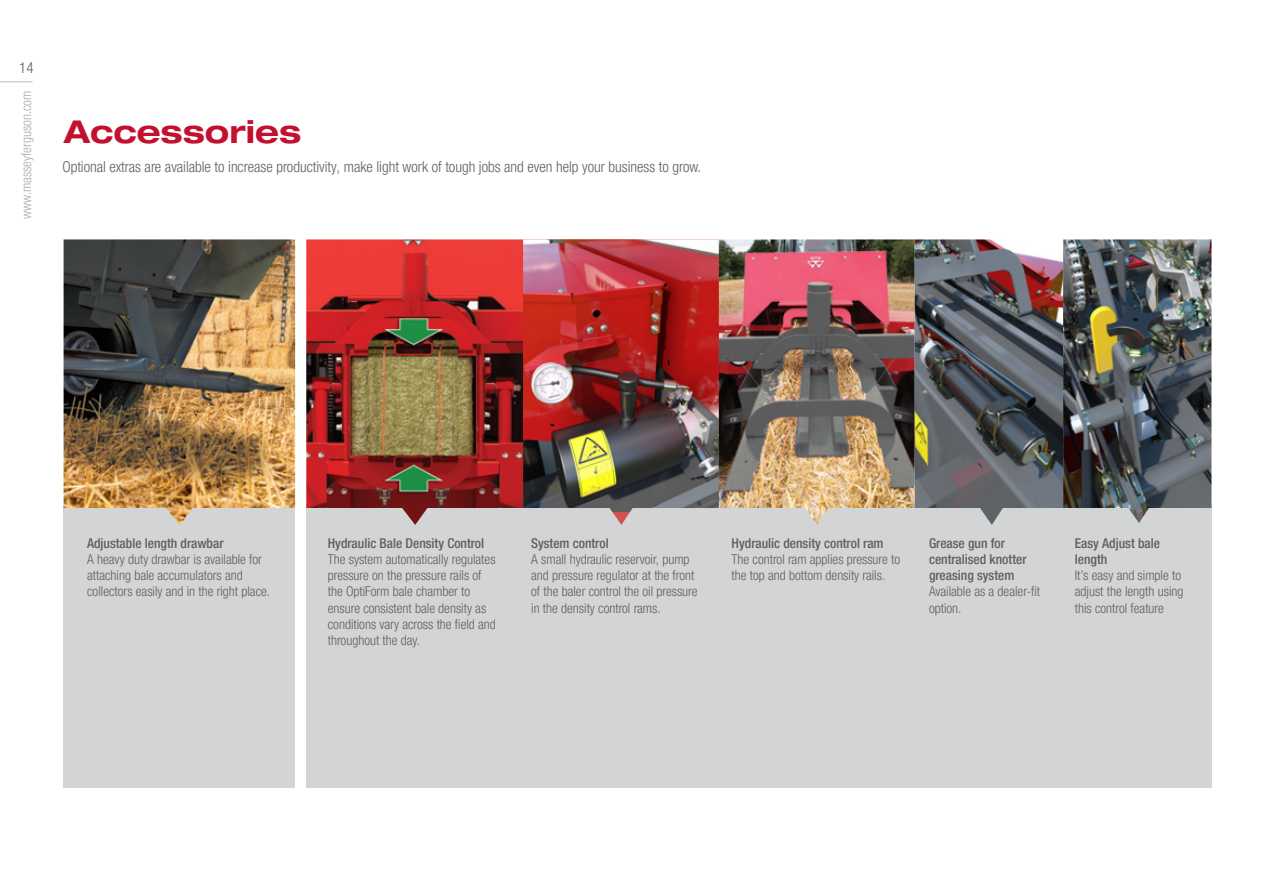
<style>
.page{position:relative;width:1263px;height:893px;background:#fff}
.page>*{position:absolute;margin:0;border:0;box-sizing:border-box;transform-origin:0 0}
.t1{font:700 expanded 31.5px "Helvetica Neue";color:#c3102f}
.t2{font:300 condensed 15px "Helvetica Neue LTW1 G";color:#5f5f62}
.t3{font:300 condensed 13.5px/16.2px "Helvetica Neue LTW1 G";color:#5f5f62}
.t4{font:500 condensed 13.5px/16.2px "Helvetica Neue LTW1 G";color:#5f5f62}
.t5{font:300 condensed 13.5px "Helvetica Neue LTW1 G";color:#abacb0}
.s1{font-weight:500}
</style>
<div class="page">
<div style="left:63px;top:504px;width:232px;height:284px;background:#d3d4d6"></div>
<div style="left:306px;top:504px;width:905px;height:284px;background:#d3d4d6"></div>
<img style="left:523px;top:239px;width:196px;height:273px">
<img style="left:719px;top:239px;width:344px;height:286px">
<img style="left:1063px;top:239px;width:148px;height:284px">
<img style="left:306px;top:239px;width:217px;height:286px">
<img style="left:64px;top:239px;width:231px;height:286px">
<hr style="left:0;top:81px;width:33px;height:1px;background:#babbbe">
<p class="t2" style="left:19px;top:59px;width:16px">14</p>
<p class="t5" style="left:18px;top:219px;width:130px;rotate:-90deg">www.masseyferguson.com</p>
<p class="t1" style="left:64px;top:112px;width:239px">Accessories</p>
<p class="t2" style="left:62px;top:158px;width:640px">Optional extras are available to increase productivity, make light work of tough jobs and even help your business to grow.</p>
<p class="t3" style="left:87px;top:535px;width:185px"><span class="s1">Adjustable length drawbar<br></span>A heavy duty drawbar is available for attaching bale accumulators and collectors easily and in the right place.</p>
<p class="t3" style="left:328px;top:535px;width:170px"><span class="s1">Hydraulic Bale Density Control<br></span>The system automatically regulates pressure on the pressure rails of the OptiForm bale chamber to ensure consistent bale density as conditions vary across the field and throughout the day.</p>
<p class="t3" style="left:531px;top:535px;width:168px"><span class="s1">System control<br></span>A small hydraulic reservoir, pump and pressure regulator at the front of the baler control the oil pressure in the density control rams.</p>
<p class="t4" style="left:731px;top:535px;width:153px">Hydraulic density control ram</p>
<p class="t3" style="left:731px;top:551px;width:170px">The control ram applies pressure to the top and bottom density rails.</p>
<p class="t4" style="left:929px;top:535px;width:99px">Grease gun for centralised knotter greasing system</p>
<p class="t3" style="left:929px;top:584px;width:113px">Available as a dealer-fit option.</p>
<p class="t4" style="left:1075px;top:535px;width:87px">Easy Adjust bale length</p>
<p class="t3" style="left:1075px;top:567px;width:110px">It’s easy and simple to adjust the length using this control feature</p>
</div>
